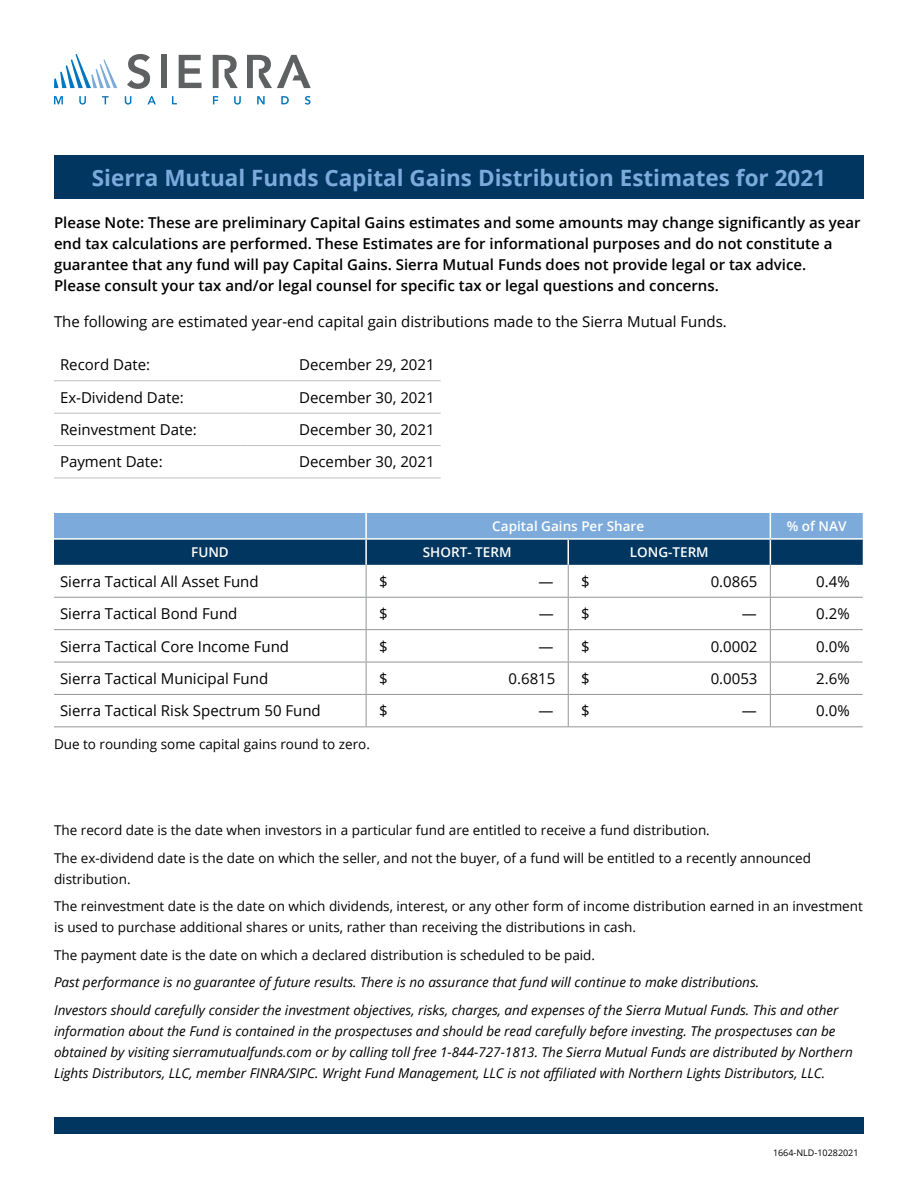
<style>
.page{position:relative;width:918px;height:1188px;background:#fff}
.page>*{position:absolute;margin:0;border:0;box-sizing:border-box;transform-origin:0 0}
.t1{font:700 22.5px "Open Sans";color:#7caadb}
.t2{font:15px "Open Sans";color:#000}
.t3{font:600 15px/21px "Open Sans";color:#000}
.t4{font:italic 13.5px/21px "Open Sans";color:#000}
.t5{font:13.5px/27.5px "Open Sans";color:#000}
.t6{font:600 13.5px "Open Sans";color:#fff}
.t7{font:9px "Open Sans";color:#000}
</style>
<div class="page">
<div style="left:54px;top:156px;width:810px;height:43px;background:#003660"></div>
<svg style="left:54px;top:54px;width:63px;height:34px"></svg>
<svg style="left:127px;top:54px;width:23px;height:35px"></svg>
<div style="left:161px;top:55px;width:6px;height:33px;background:#5f6062"></div>
<svg style="left:213px;top:55px;width:25px;height:33px"></svg>
<svg style="left:179px;top:55px;width:23px;height:33px"></svg>
<svg style="left:247px;top:55px;width:64px;height:33px"></svg>
<svg style="left:54px;top:96px;width:9px;height:8px"></svg>
<svg style="left:79px;top:96px;width:7px;height:9px"></svg>
<svg style="left:102px;top:96px;width:7px;height:8px"></svg>
<svg style="left:125px;top:96px;width:6px;height:9px"></svg>
<svg style="left:147px;top:96px;width:9px;height:8px"></svg>
<svg style="left:172px;top:96px;width:5px;height:8px"></svg>
<svg style="left:213px;top:96px;width:5px;height:8px"></svg>
<svg style="left:234px;top:96px;width:7px;height:9px"></svg>
<svg style="left:257px;top:96px;width:8px;height:8px"></svg>
<svg style="left:281px;top:96px;width:8px;height:8px"></svg>
<svg style="left:305px;top:96px;width:6px;height:9px"></svg>
<hr style="left:54px;top:380px;width:193px;height:1px;background:#bcbec0">
<hr style="left:247px;top:380px;width:194px;height:1px;background:#bcbec0">
<hr style="left:54px;top:413px;width:193px;height:1px;background:#bcbec0">
<hr style="left:247px;top:413px;width:194px;height:1px;background:#bcbec0">
<hr style="left:54px;top:445px;width:193px;height:1px;background:#bcbec0">
<hr style="left:247px;top:445px;width:194px;height:1px;background:#bcbec0">
<hr style="left:54px;top:478px;width:193px;height:1px;background:#bcbec0">
<hr style="left:247px;top:478px;width:194px;height:1px;background:#bcbec0">
<svg style="left:54px;top:513px;width:809px;height:52px;background:#4575a1"></svg>
<hr style="left:54px;top:597px;width:312px;height:1px;background:#939598">
<hr style="left:366px;top:597px;width:202px;height:1px;background:#939598">
<hr style="left:568px;top:597px;width:202px;height:1px;background:#939598">
<hr style="left:770px;top:597px;width:93px;height:1px;background:#939598">
<hr style="left:54px;top:629px;width:312px;height:1px;background:#939598">
<hr style="left:366px;top:629px;width:202px;height:1px;background:#939598">
<hr style="left:568px;top:629px;width:202px;height:1px;background:#939598">
<hr style="left:770px;top:629px;width:93px;height:1px;background:#939598">
<hr style="left:54px;top:662px;width:312px;height:1px;background:#939598">
<hr style="left:366px;top:662px;width:202px;height:1px;background:#939598">
<hr style="left:568px;top:662px;width:202px;height:1px;background:#939598">
<hr style="left:770px;top:662px;width:93px;height:1px;background:#939598">
<hr style="left:54px;top:694px;width:312px;height:1px;background:#939598">
<hr style="left:366px;top:694px;width:202px;height:1px;background:#939598">
<hr style="left:568px;top:694px;width:202px;height:1px;background:#939598">
<hr style="left:770px;top:694px;width:93px;height:1px;background:#939598">
<hr style="left:54px;top:726px;width:312px;height:1px;background:#939598">
<hr style="left:366px;top:726px;width:202px;height:1px;background:#939598">
<hr style="left:568px;top:726px;width:202px;height:1px;background:#939598">
<hr style="left:770px;top:726px;width:93px;height:1px;background:#939598">
<hr style="left:366px;top:565px;width:1px;height:32px;background:#939598">
<hr style="left:568px;top:565px;width:1px;height:32px;background:#939598">
<hr style="left:770px;top:565px;width:1px;height:32px;background:#939598">
<hr style="left:366px;top:598px;width:1px;height:31px;background:#939598">
<hr style="left:568px;top:598px;width:1px;height:31px;background:#939598">
<hr style="left:770px;top:598px;width:1px;height:31px;background:#939598">
<hr style="left:366px;top:630px;width:1px;height:32px;background:#939598">
<hr style="left:568px;top:630px;width:1px;height:32px;background:#939598">
<hr style="left:770px;top:630px;width:1px;height:32px;background:#939598">
<hr style="left:366px;top:662px;width:1px;height:32px;background:#939598">
<hr style="left:568px;top:662px;width:1px;height:32px;background:#939598">
<hr style="left:770px;top:662px;width:1px;height:32px;background:#939598">
<hr style="left:366px;top:695px;width:1px;height:31px;background:#939598">
<hr style="left:568px;top:695px;width:1px;height:31px;background:#939598">
<hr style="left:770px;top:695px;width:1px;height:31px;background:#939598">
<div style="left:54px;top:1118px;width:810px;height:16px;background:#003660"></div>
<h1 class="t1" style="left:92px;top:162px;width:736px">Sierra Mutual Funds Capital Gains Distribution Estimates for 2021</h1>
<p class="t3" style="left:54px;top:212px;width:808px">Please Note: These are preliminary Capital Gains estimates and some amounts may change significantly as year end tax calculations are performed. These Estimates are for informational purposes and do not constitute a guarantee that any fund will pay Capital Gains. Sierra Mutual Funds does not provide legal or tax advice.<br>Please consult your tax and/or legal counsel for specific tax or legal questions and concerns.</p>
<p class="t2" style="left:54px;top:312px;width:674px">The following are estimated year-end capital gain distributions made to the Sierra Mutual Funds.</p>
<p class="t2" style="left:60px;top:355px;width:92px">Record Date:</p>
<p class="t2" style="left:299px;top:355px;width:137px">December 29, 2021</p>
<p class="t2" style="left:60px;top:387px;width:125px">Ex-Dividend Date:</p>
<p class="t2" style="left:299px;top:387px;width:137px">December 30, 2021</p>
<p class="t2" style="left:60px;top:419px;width:138px">Reinvestment Date:</p>
<p class="t2" style="left:299px;top:419px;width:137px">December 30, 2021</p>
<p class="t2" style="left:60px;top:452px;width:104px">Payment Date:</p>
<p class="t2" style="left:299px;top:452px;width:137px">December 30, 2021</p>
<p class="t6" style="left:492px;top:517px;width:153px">Capital Gains Per Share</p>
<p class="t6" style="left:787px;top:517px;width:61px">% of NAV</p>
<p class="t6" style="left:191px;top:543px;width:39px">FUND</p>
<p class="t6" style="left:423px;top:543px;width:90px">SHORT- TERM</p>
<p class="t6" style="left:630px;top:543px;width:80px">LONG-TERM</p>
<p class="t2" style="left:60px;top:571px;width:200px">Sierra Tactical All Asset Fund</p>
<p class="t2" style="left:379px;top:571px;width:10px">$</p>
<p class="t2" style="left:538px;top:571px;width:53px">— $</p>
<p class="t2" style="left:711px;top:571px;width:48px">0.0865</p>
<p class="t2" style="left:816px;top:571px;width:35px">0.4%</p>
<p class="t2" style="left:60px;top:603px;width:179px">Sierra Tactical Bond Fund</p>
<p class="t2" style="left:379px;top:603px;width:10px">$</p>
<p class="t2" style="left:539px;top:603px;width:53px">— $</p>
<p class="t2" style="left:742px;top:603px;width:16px">—</p>
<p class="t2" style="left:816px;top:603px;width:35px">0.2%</p>
<p class="t2" style="left:60px;top:636px;width:231px">Sierra Tactical Core Income Fund</p>
<p class="t2" style="left:379px;top:636px;width:10px">$</p>
<p class="t2" style="left:538px;top:636px;width:53px">— $</p>
<p class="t2" style="left:711px;top:636px;width:48px">0.0002</p>
<p class="t2" style="left:816px;top:636px;width:35px">0.0%</p>
<p class="t2" style="left:60px;top:668px;width:210px">Sierra Tactical Municipal Fund</p>
<p class="t2" style="left:379px;top:668px;width:10px">$</p>
<p class="t2" style="left:509px;top:668px;width:48px">0.6815</p>
<p class="t2" style="left:581px;top:668px;width:10px">$</p>
<p class="t2" style="left:711px;top:668px;width:48px">0.0053</p>
<p class="t2" style="left:816px;top:668px;width:35px">2.6%</p>
<p class="t2" style="left:60px;top:701px;width:262px">Sierra Tactical Risk Spectrum 50 Fund</p>
<p class="t2" style="left:379px;top:701px;width:10px">$</p>
<p class="t2" style="left:538px;top:701px;width:53px">— $</p>
<p class="t2" style="left:742px;top:701px;width:16px">—</p>
<p class="t2" style="left:816px;top:701px;width:35px">0.0%</p>
<p class="t5" style="left:54px;top:730px;width:317px">Due to rounding some capital gains round to zero.</p>
<p class="t5" style="left:54px;top:816px;width:759px">The record date is the date when investors in a particular fund are entitled to receive a fund distribution.<br>The ex-dividend date is the date on which the seller, and not the buyer, of a fund will be entitled to a recently announced</p>
<p class="t5" style="left:54px;top:865px;width:810px">distribution.<br>The reinvestment date is the date on which dividends, interest, or any other form of income distribution earned in an investment</p>
<p class="t5" style="left:54px;top:913px;width:584px">is used to purchase additional shares or units, rather than receiving the distributions in cash.<br>The payment date is the date on which a declared distribution is scheduled to be paid.</p>
<p class="t4" style="left:54px;top:968px;width:786px;line-height:27.5px">Past performance is no guarantee of future results. There is no assurance that fund will continue to make distributions.<br>Investors should carefully consider the investment objectives, risks, charges, and expenses of the Sierra Mutual Funds. This and other</p>
<p class="t4" style="left:54px;top:1020px;width:800px">information about the Fund is contained in the prospectuses and should be read carefully before investing. The prospectuses can be obtained by visiting sierramutualfunds.com or by calling toll free 1-844-727-1813. The Sierra Mutual Funds are distributed by Northern<br>Lights Distributors, LLC, member FINRA/SIPC. Wright Fund Management, LLC is not affiliated with Northern Lights Distributors, LLC.</p>
<p class="t7" style="left:773px;top:1147px;width:87px">1664-NLD-10282021</p>
</div>
